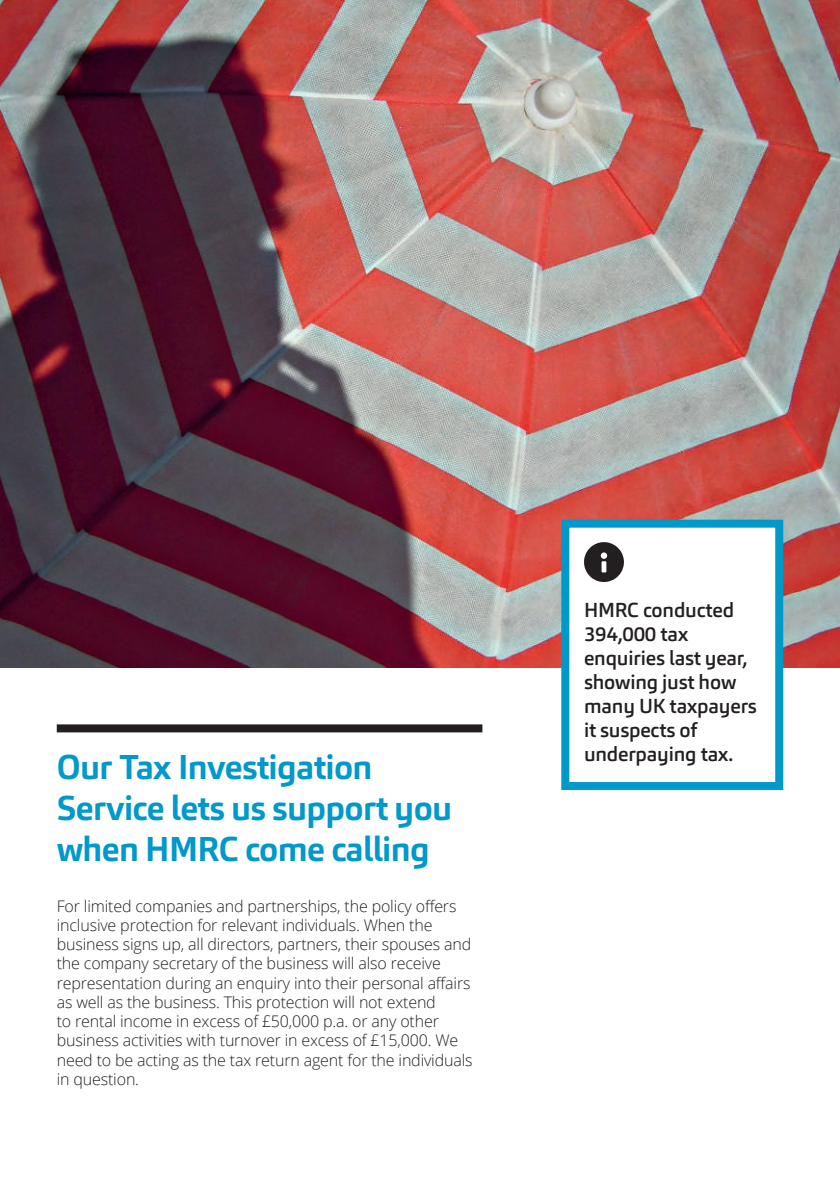
<style>
.page{position:relative;width:840px;height:1191px;background:#fff}
.page>*{position:absolute;margin:0;border:0;box-sizing:border-box;transform-origin:0 0}
.t1{font:700 34px/40.8px "Carnac";letter-spacing:-.02em;color:#0198ca}
.t2{font:500 20px/24px "Carnac";letter-spacing:-.01em;color:#231f20}
.t3{font:300 16px/19.2px "Open Sans";letter-spacing:-.01em;color:#231f20}
</style>
<div class="page">
<img style="left:0;top:0;width:839px;height:667px">
<div style="left:57px;top:724px;width:425px;height:8px;background:#231f20"></div>
<div style="left:561px;top:519px;width:221px;height:271px;background:#fff;border:8px solid #0198ca"></div>
<svg style="left:584px;top:542px;width:39px;height:40px"></svg>
<h1 class="t1" style="left:57px;top:747px;width:397px">Our Tax Investigation<br>Service lets us support you when HMRC come calling</h1>
<p class="t3" style="left:57px;top:896px;width:417px">For limited companies and partnerships, the policy offers inclusive protection for relevant individuals. When the business signs up, all directors, partners, their spouses and the company secretary of the business will also receive representation during an enquiry into their personal affairs as well as the business. This protection will not extend<br>to rental income in excess of £50,000 p.a. or any other business activities with turnover in excess of £15,000. We need to be acting as the tax return agent for the individuals in question.</p>
<p class="t2" style="left:583px;top:598px;width:174px">HMRC conducted<br>394,000 tax enquiries last year, showing just how many UK taxpayers it suspects of underpaying tax.</p>
</div>
